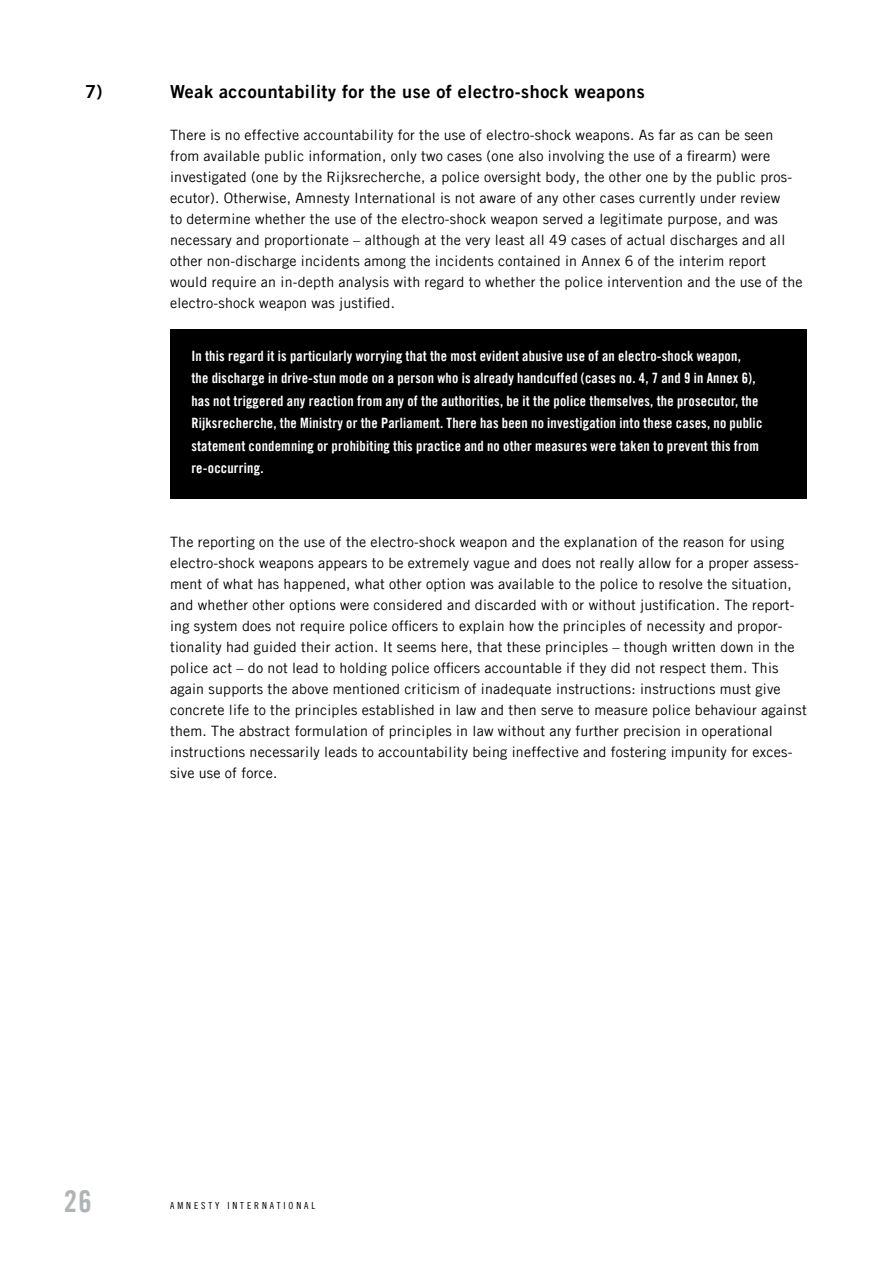
<style>
.page{position:relative;width:893px;height:1263px;background:#fff}
.page>*{position:absolute;margin:0;border:0;box-sizing:border-box;transform-origin:0 0}
.t1{font:30px "Amnesty Trade Gothic Bd Cn 20";color:#b1b4b6}
.t2{font:18px "Amnesty Trade Gothic Bd 2";letter-spacing:.03em;color:#000}
.t3{font:14.25px/21px "Amnesty Trade Gothic";letter-spacing:.015em;color:#000}
.t4{font:14.25px/22.5px "Amnesty Trade Gothic Bd Cn 20";letter-spacing:.015em;color:#fff}
.t5{font:9.75px "Amnesty Trade Gothic Cn 18";letter-spacing:.3em;color:#000}
</style>
<div class="page">
<div style="left:170px;top:329px;width:636px;height:170px;background:#000"></div>
<p class="t2" style="left:85px;top:80px;width:19px">7)</p>
<p class="t2" style="left:170px;top:80px;width:476px">Weak accountability for the use of electro-shock weapons</p>
<p class="t3" style="left:170px;top:124px;width:634px">There is no effective accountability for the use of electro-shock weapons. As far as can be seen from available public information, only two cases (one also involving the use of a firearm) were investigated (one by the Rijksrecherche, a police oversight body, the other one by the public pros&shy;ecutor). Otherwise, Amnesty International is not aware of any other cases currently under review<br>to determine whether the use of the electro-shock weapon served a legitimate purpose, and was necessary and proportionate – although at the very least all 49 cases of actual discharges and all other non-discharge incidents among the incidents contained in Annex 6 of the interim report would require an in-depth analysis with regard to whether the police intervention and the use of the electro-shock weapon was justified.</p>
<p class="t4" style="left:191px;top:344px;width:572px">In this regard it is particularly worrying that the most evident abusive use of an electro-shock weapon,<br>the discharge in drive-stun mode on a person who is already handcuffed (cases no. 4, 7 and 9 in Annex 6), has not triggered any reaction from any of the authorities, be it the police themselves, the prosecutor, the Rijksrecherche, the Ministry or the Parliament. There has been no investigation into these cases, no public statement condemning or prohibiting this practice and no other measures were taken to prevent this from re-occurring.</p>
<p class="t3" style="left:170px;top:531px;width:638px">The reporting on the use of the electro-shock weapon and the explanation of the reason for using electro-shock weapons appears to be extremely vague and does not really allow for a proper assess&shy;ment of what has happened, what other option was available to the police to resolve the situation, and whether other options were considered and discarded with or without justification. The report&shy;ing system does not require police officers to explain how the principles of necessity and propor&shy;tionality had guided their action. It seems here, that these principles – though written down in the police act – do not lead to holding police officers accountable if they did not respect them. This again supports the above mentioned criticism of inadequate instructions: instructions must give concrete life to the principles established in law and then serve to measure police behaviour against them. The abstract formulation of principles in law without any further precision in operational instructions necessarily leads to accountability being ineffective and fostering impunity for exces&shy;sive use of force.</p>
<h1 class="t1" style="left:64px;top:1183px;width:30px">26</h1>
<p class="t5" style="left:170px;top:1200px;width:147px">AMNESTY INTERNATIONAL</p>
</div>
